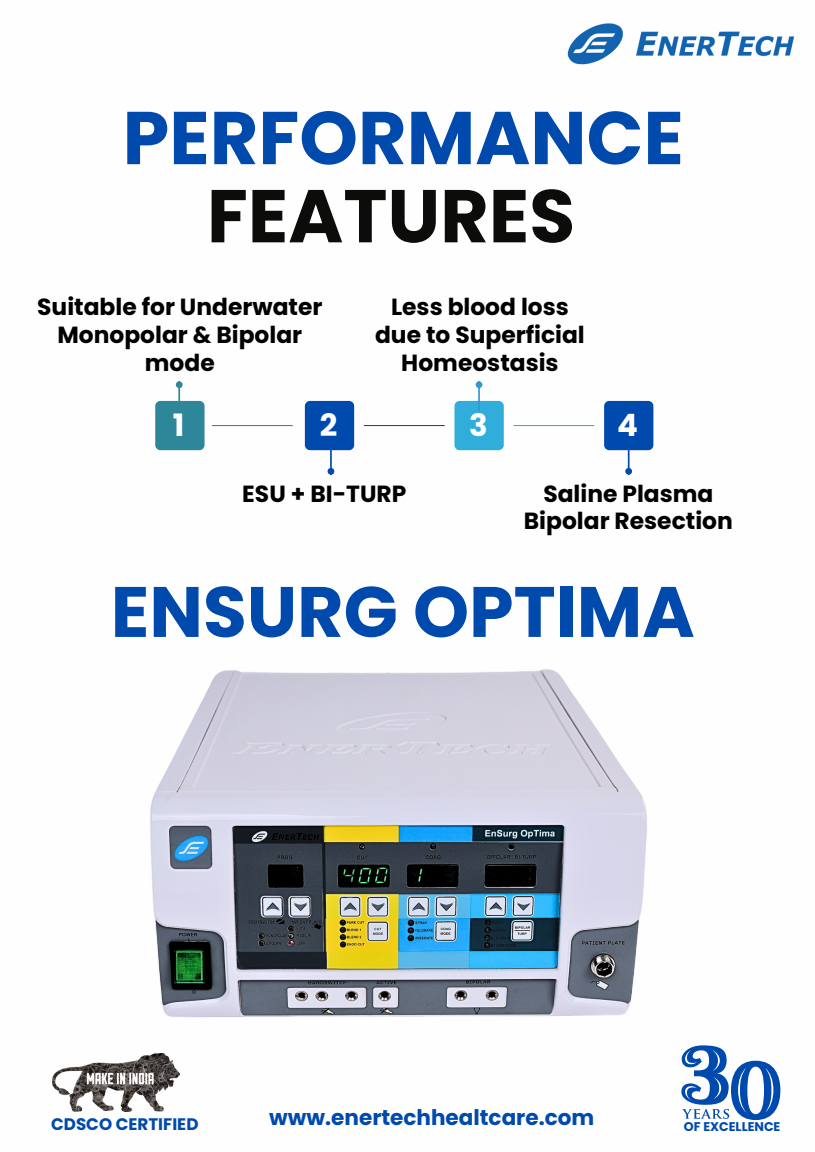
<style>
.page{position:relative;width:815px;height:1152px;background:#fff}
.page>*{position:absolute;margin:0;border:0;box-sizing:border-box;transform-origin:0 0}
.t1{font:700 74.62px "Poppins";color:#004aad}
.t2{font:700 74.62px "Poppins";color:#0c0c0b}
.t3{font:700 71.25px "Poppins";color:#004aad}
.t4{font:700 30.83px "Poppins";color:#fff}
.t5{font:700 23.33px/27.6px "Poppins";color:#000;text-align:center}
.t6{font:700 21.52px "Poppins";color:#004aad}
.t7{font:700 16.73px "Poppins";color:#004aad}
.t8{font:700 12.6px "Poppins";color:#004aad}
</style>
<div class="page">
<img style="left:567px;top:23px;width:228px;height:42px">
<img style="left:52px;top:1066px;width:127px;height:45px">
<svg style="left:681px;top:1045px;width:99px;height:75px"></svg>
<img style="left:81px;top:669px;width:566px;height:402px">
<div style="left:604px;top:401px;width:49px;height:49px;background:#004aad"></div>
<svg style="left:155px;top:401px;width:138px;height:49px"></svg>
<svg style="left:305px;top:401px;width:139px;height:49px"></svg>
<svg style="left:454px;top:401px;width:140px;height:49px"></svg>
<hr style="left:178px;top:388px;width:2px;height:23px;background:#2e8799">
<div style="left:176px;top:381px;width:6px;height:7px;border:2px solid #2e8799;border-radius:50%"></div>
<hr style="left:478px;top:388px;width:2px;height:23px;background:#2f99d1">
<div style="left:475px;top:381px;width:7px;height:7px;border:2px solid #2f99d1;border-radius:50%"></div>
<hr style="left:330px;top:445px;width:2px;height:23px;background:#004aad">
<div style="left:327px;top:468px;width:7px;height:7px;border:2px solid #004aad;border-radius:50%"></div>
<hr style="left:627px;top:445px;width:2px;height:23px;background:#004aad">
<div style="left:625px;top:468px;width:7px;height:7px;border:2px solid #004aad;border-radius:50%"></div>
<h1 class="t1" style="left:123px;top:86px;width:562px">PERFORMANCE</h1>
<h1 class="t2" style="left:207px;top:164px;width:370px">FEATURES</h1>
<p class="t5" style="left:37px;top:293px;width:287px">Suitable for Underwater<br>Monopolar &amp; Bipolar mode</p>
<p class="t5" style="left:375px;top:293px;width:211px">Less blood loss due to Superficial<br>Homeostasis</p>
<h3 class="t4" style="left:173px;top:404px;width:13px">1</h3>
<h3 class="t4" style="left:320px;top:403px;width:19px">2</h3>
<h3 class="t4" style="left:469px;top:404px;width:20px">3</h3>
<h3 class="t4" style="left:617px;top:404px;width:22px">4</h3>
<p class="t5" style="left:242px;top:480px;width:165px">ESU + BI-TURP</p>
<p class="t5" style="left:524px;top:480px;width:210px">Saline Plasma<br>Bipolar Resection</p>
<h2 class="t3" style="left:111px;top:562px;width:585px">ENSURG OPTIMA</h2>
<h3 class="t7" style="left:51px;top:1112px;width:149px">CDSCO CERTIFIED</h3>
<p class="t6" style="left:269px;top:1102px;width:326px">www.enertechhealtcare.com</p>
<h1 class="t8" style="left:683px;top:1118px;width:98px">OF EXCELLENCE</h1>
</div>
